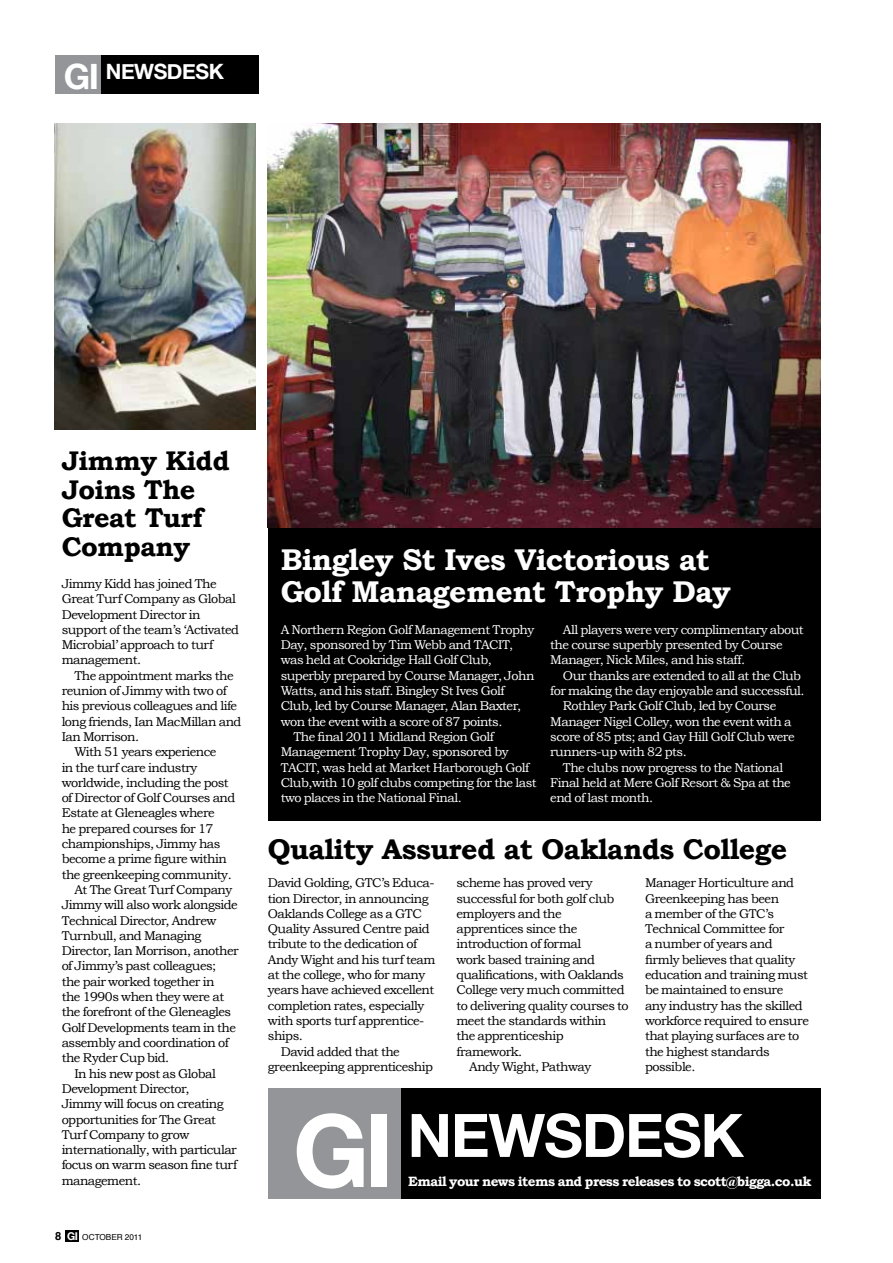
<style>
.page{position:relative;width:893px;height:1263px;background:#fff}
.page>*{position:absolute;margin:0;border:0;box-sizing:border-box;transform-origin:0 0}
.t1{font:700 60px "Helvetica Neue";letter-spacing:-.02em;color:#fff}
.t2{font:700 30px/31.5px "Bookman Old Style";letter-spacing:-.02em;color:#fff}
.t3{font:700 28.5px "Bookman Old Style";letter-spacing:-.02em;color:#000}
.t4{font:700 27px/28.5px "Bookman Old Style";letter-spacing:-.02em;color:#000}
.t5{font:700 21px "Helvetica Neue";letter-spacing:-.02em;color:#fff}
.t6{font:700 13.5px "Bookman Old Style";letter-spacing:-.04em;color:#fff}
.t7{font:12.75px/15.3px "Bookman Old Style";letter-spacing:-.04em;color:#000}
.t8{font:12.75px "Bookman Old Style";letter-spacing:-.04em;color:#fff}
.t9{font:8.25px "Helvetica";color:#000}
.s1{font-size:34.95px}
.s2{font-weight:700;font-size:11.25px}
.s3{font-family:"Helvetica Neue";font-weight:700;font-size:10.8px;color:#fff}
.s4{font-size:100.95px}
</style>
<div class="page">
<div style="left:65px;top:1230px;width:14px;height:11px;background:#000"></div>
<div style="left:59px;top:55px;width:117px;height:39px;background:#000"></div>
<div style="left:150px;top:55px;width:109px;height:39px;background:#000"></div>
<div style="left:55px;top:55px;width:46px;height:39px;background:#939598"></div>
<div style="left:268px;top:123px;width:553px;height:698px;background:#000"></div>
<img style="left:54px;top:123px;width:201px;height:307px">
<img style="left:268px;top:123px;width:553px;height:404px">
<div style="left:268px;top:1089px;width:553px;height:110px;background:#000"></div>
<div style="left:268px;top:1089px;width:132px;height:110px;background:#939598"></div>
<p class="t5" style="left:64px;top:59px;width:160px"><span class="s1">GI</span> NEWSDESK</p>
<p class="t4" style="left:62px;top:446px;width:169px">Jimmy Kidd<br>Joins The<br>Great Turf<br>Company</p>
<p class="t7" style="left:62px;top:576px;width:157px">Jimmy Kidd has joined The</p>
<p class="t7" style="left:62px;top:591px;width:176px">Great Turf Company as Global</p>
<p class="t7" style="left:62px;top:606px;width:140px">Development Director in</p>
<p class="t7" style="left:62px;top:622px;width:179px">support of the team’s ‘Activated</p>
<p class="t7" style="left:62px;top:637px;width:153px">Microbial’ approach to turf</p>
<p class="t7" style="left:62px;top:652px;width:81px">management.</p>
<p class="t7" style="left:74px;top:668px;width:161px">The appointment marks the</p>
<p class="t7" style="left:62px;top:683px;width:167px">reunion of Jimmy with two of</p>
<p class="t7" style="left:62px;top:698px;width:177px">his previous colleagues and life</p>
<p class="t7" style="left:62px;top:714px;width:181px">long friends, Ian MacMillan and</p>
<p class="t7" style="left:62px;top:729px;width:79px">Ian Morrison.</p>
<p class="t7" style="left:74px;top:744px;width:144px">With 51 years experience</p>
<p class="t7" style="left:62px;top:759px;width:137px">in the turf care industry</p>
<p class="t7" style="left:62px;top:775px;width:169px">worldwide, including the post</p>
<p class="t7" style="left:62px;top:790px;width:175px">of Director of Golf Courses and</p>
<p class="t7" style="left:62px;top:805px;width:155px">Estate at Gleneagles where</p>
<p class="t7" style="left:62px;top:821px;width:153px">he prepared courses for 17</p>
<p class="t7" style="left:62px;top:836px;width:160px">championships, Jimmy has</p>
<p class="t7" style="left:62px;top:851px;width:167px">become a prime figure within</p>
<p class="t7" style="left:62px;top:867px;width:172px">the greenkeeping community.</p>
<p class="t7" style="left:74px;top:882px;width:159px">At The Great Turf Company</p>
<p class="t7" style="left:62px;top:897px;width:178px">Jimmy will also work alongside</p>
<p class="t7" style="left:62px;top:912px;width:156px">Technical Director, Andrew</p>
<p class="t7" style="left:62px;top:928px;width:141px">Turnbull, and Managing</p>
<p class="t7" style="left:62px;top:943px;width:179px">Director, Ian Morrison, another</p>
<p class="t7" style="left:62px;top:958px;width:156px">of Jimmy’s past colleagues;</p>
<p class="t7" style="left:62px;top:974px;width:154px">the pair worked together in</p>
<p class="t7" style="left:62px;top:989px;width:164px">the 1990s when they were at</p>
<p class="t7" style="left:62px;top:1004px;width:171px">the forefront of the Gleneagles</p>
<p class="t7" style="left:62px;top:1020px;width:176px">Golf Developments team in the</p>
<p class="t7" style="left:62px;top:1035px;width:169px">assembly and coordination of</p>
<p class="t7" style="left:62px;top:1050px;width:109px">the Ryder Cup bid.</p>
<p class="t7" style="left:74px;top:1065px;width:143px">In his new post as Global</p>
<p class="t7" style="left:62px;top:1081px;width:129px">Development Director,</p>
<p class="t7" style="left:62px;top:1096px;width:164px">Jimmy will focus on creating</p>
<p class="t7" style="left:62px;top:1111px;width:156px">opportunities for The Great</p>
<p class="t7" style="left:62px;top:1127px;width:129px">Turf Company to grow</p>
<p class="t7" style="left:62px;top:1142px;width:177px">internationally, with particular</p>
<p class="t7" style="left:62px;top:1157px;width:177px">focus on warm season fine turf</p>
<p class="t7" style="left:62px;top:1173px;width:81px">management.</p>
<p class="t9" style="left:55px;top:1231px;width:89px"><span class="s2">8</span> <span class="s3">GI</span> OCTOBER 2011</p>
<p class="t2" style="left:281px;top:544px;width:451px">Bingley St Ives Victorious at<br>Golf Management Trophy Day</p>
<p class="t8" style="left:281px;top:622px;width:255px">A Northern Region Golf Management Trophy</p>
<p class="t8" style="left:281px;top:637px;width:234px">Day, sponsored by Tim Webb and TACIT,</p>
<p class="t8" style="left:281px;top:653px;width:213px">was held at Cookridge Hall Golf Club,</p>
<p class="t8" style="left:281px;top:668px;width:255px">superbly prepared by Course Manager, John</p>
<p class="t8" style="left:281px;top:683px;width:225px">Watts, and his staff. Bingley St Ives Golf</p>
<p class="t8" style="left:281px;top:699px;width:242px">Club, led by Course Manager, Alan Baxter,</p>
<p class="t8" style="left:281px;top:714px;width:223px">won the event with a score of 87 points.</p>
<p class="t8" style="left:293px;top:729px;width:202px">The final 2011 Midland Region Golf</p>
<p class="t8" style="left:281px;top:745px;width:229px">Management Trophy Day, sponsored by</p>
<p class="t8" style="left:281px;top:760px;width:250px">TACIT, was held at Market Harborough Golf</p>
<p class="t8" style="left:281px;top:775px;width:257px">Club,with 10 golf clubs competing for the last</p>
<p class="t8" style="left:281px;top:790px;width:183px">two places in the National Final.</p>
<p class="t8" style="left:563px;top:622px;width:242px">All players were very complimentary about</p>
<p class="t8" style="left:550px;top:637px;width:234px">the course superbly presented by Course</p>
<p class="t8" style="left:550px;top:653px;width:196px">Manager, Nick Miles, and his staff.</p>
<p class="t8" style="left:563px;top:668px;width:240px">Our thanks are extended to all at the Club</p>
<p class="t8" style="left:550px;top:683px;width:256px">for making the day enjoyable and successful.</p>
<p class="t8" style="left:563px;top:699px;width:215px">Rothley Park Golf Club, led by Course</p>
<p class="t8" style="left:550px;top:714px;width:243px">Manager Nigel Colley, won the event with a</p>
<p class="t8" style="left:550px;top:729px;width:246px">score of 85 pts; and Gay Hill Golf Club were</p>
<p class="t8" style="left:550px;top:745px;width:138px">runners-up with 82 pts.</p>
<p class="t8" style="left:563px;top:760px;width:222px">The clubs now progress to the National</p>
<p class="t8" style="left:550px;top:775px;width:242px">Final held at Mere Golf Resort &amp; Spa at the</p>
<p class="t8" style="left:550px;top:790px;width:104px">end of last month.</p>
<p class="t3" style="left:268px;top:832px;width:521px">Quality Assured at Oaklands College</p>
<p class="t7" style="left:268px;top:875px;width:168px">David Golding, GTC’s Educa-</p>
<p class="t7" style="left:268px;top:890px;width:162px">tion Director, in announcing</p>
<p class="t7" style="left:268px;top:906px;width:155px">Oaklands College as a GTC</p>
<p class="t7" style="left:268px;top:921px;width:163px">Quality Assured Centre paid</p>
<p class="t7" style="left:268px;top:936px;width:151px">tribute to the dedication of</p>
<p class="t7" style="left:268px;top:952px;width:169px">Andy Wight and his turf team</p>
<p class="t7" style="left:268px;top:967px;width:159px">at the college, who for many</p>
<p class="t7" style="left:268px;top:982px;width:168px">years have achieved excellent</p>
<p class="t7" style="left:268px;top:998px;width:158px">completion rates, especially</p>
<p class="t7" style="left:268px;top:1013px;width:158px">with sports turf apprentice-</p>
<p class="t7" style="left:268px;top:1028px;width:36px">ships.</p>
<p class="t7" style="left:281px;top:1043px;width:121px">David added that the</p>
<p class="t7" style="left:268px;top:1059px;width:167px">greenkeeping apprenticeship</p>
<p class="t7" style="left:456px;top:875px;width:138px">scheme has proved very</p>
<p class="t7" style="left:456px;top:890px;width:159px">successful for both golf club</p>
<p class="t7" style="left:456px;top:906px;width:107px">employers and the</p>
<p class="t7" style="left:456px;top:921px;width:122px">apprentices since the</p>
<p class="t7" style="left:456px;top:936px;width:126px">introduction of formal</p>
<p class="t7" style="left:456px;top:952px;width:140px">work based training and</p>
<p class="t7" style="left:456px;top:967px;width:169px">qualifications, with Oaklands</p>
<p class="t7" style="left:456px;top:982px;width:170px">College very much committed</p>
<p class="t7" style="left:456px;top:998px;width:174px">to delivering quality courses to</p>
<p class="t7" style="left:456px;top:1013px;width:151px">meet the standards within</p>
<p class="t7" style="left:456px;top:1028px;width:109px">the apprenticeship</p>
<p class="t7" style="left:456px;top:1043px;width:67px">framework.</p>
<p class="t7" style="left:469px;top:1059px;width:124px">Andy Wight, Pathway</p>
<p class="t7" style="left:645px;top:875px;width:165px">Manager Horticulture and<br>Greenkeeping has been<br>a member of the GTC’s<br>Technical Committee for<br>a number of years and firmly believes that quality education and training must be maintained to ensure<br>any industry has the skilled workforce required to ensure that playing surfaces are to the highest standards possible.</p>
<p class="t1" style="left:293px;top:1098px;width:449px"><span class="s4">GI</span> NEWSDESK</p>
<p class="t6" style="left:408px;top:1173px;width:405px">Email your news items and press releases to scott@bigga.co.uk</p>
</div>
